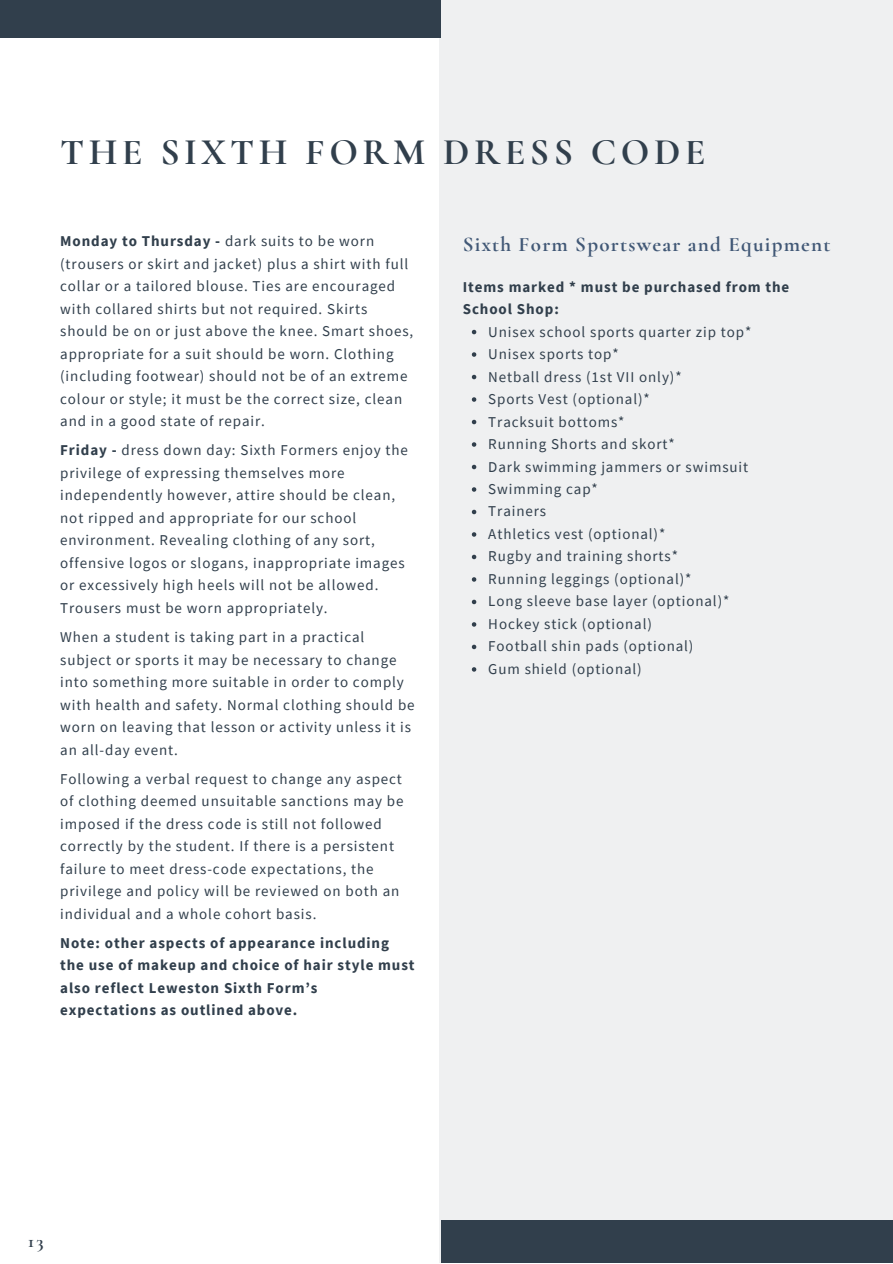
<style>
.page{position:relative;width:893px;height:1264px;background:#fff}
.page>*{position:absolute;margin:0;border:0;box-sizing:border-box;transform-origin:0 0}
.t1{font:700 37.5px "Cormorant Garamond";letter-spacing:.12em;color:#313f4c}
.t2{font:700 21px "Cormorant Garamond";letter-spacing:.06em;color:#415876}
.t3{font:700 18px "Cormorant Garamond";color:#313f4c}
.t4{font:15px/22.5px "Source Sans Pro";letter-spacing:.06em;color:#313f4c}
.t5{font:700 15px/22.5px "Source Sans Pro";letter-spacing:.06em;color:#313f4c}
.s1{font-weight:400}
.s2{font-weight:700}
</style>
<div class="page">
<div style="left:0;top:0;width:440px;height:38px;background:#313f4c"></div>
<div style="left:439px;top:0;width:453px;height:1262px;background:#eff0f1"></div>
<div style="left:440px;top:1220px;width:452px;height:42px;background:#313f4c"></div>
<svg style="left:472px;top:330px;width:4px;height:4px"></svg>
<svg style="left:472px;top:352px;width:4px;height:5px"></svg>
<svg style="left:472px;top:375px;width:4px;height:4px"></svg>
<svg style="left:472px;top:397px;width:4px;height:5px"></svg>
<svg style="left:472px;top:420px;width:4px;height:4px"></svg>
<svg style="left:472px;top:442px;width:4px;height:5px"></svg>
<svg style="left:472px;top:465px;width:4px;height:4px"></svg>
<svg style="left:472px;top:487px;width:4px;height:5px"></svg>
<svg style="left:472px;top:509px;width:4px;height:5px"></svg>
<svg style="left:472px;top:532px;width:4px;height:4px"></svg>
<svg style="left:472px;top:554px;width:4px;height:5px"></svg>
<svg style="left:472px;top:577px;width:4px;height:4px"></svg>
<svg style="left:472px;top:599px;width:4px;height:5px"></svg>
<svg style="left:472px;top:622px;width:4px;height:4px"></svg>
<svg style="left:472px;top:644px;width:4px;height:5px"></svg>
<svg style="left:472px;top:667px;width:4px;height:4px"></svg>
<p class="t1" style="left:60px;top:129px;width:647px">THE SIXTH FORM DRESS CODE</p>
<p class="t5" style="left:60px;top:230px;width:315px">Monday to Thursday - <span class="s1">dark suits to be worn</span></p>
<p class="t4" style="left:60px;top:252px;width:354px">(trousers or skirt and jacket) plus a shirt with full collar or a tailored blouse. Ties are encouraged with collared shirts but not required. Skirts should be on or just above the knee. Smart shoes, appropriate for a suit should be worn. Clothing (including footwear) should not be of an extreme colour or style; it must be the correct size, clean and in a good state of repair.</p>
<p class="t4" style="left:60px;top:439px;width:349px"><span class="s2">Friday -</span> dress down day: Sixth Formers enjoy the privilege of expressing themselves more independently however, attire should be clean, not ripped and appropriate for our school environment. Revealing clothing of any sort, offensive logos or slogans, inappropriate images or excessively high heels will not be allowed.<br>Trousers must be worn appropriately.</p>
<p class="t4" style="left:60px;top:625px;width:356px">When a student is taking part in a practical subject or sports it may be necessary to change into something more suitable in order to comply with health and safety. Normal clothing should be worn on leaving that lesson or activity unless it is an all-day event.</p>
<p class="t4" style="left:60px;top:767px;width:345px">Following a verbal request to change any aspect of clothing deemed unsuitable sanctions may be imposed if the dress code is still not followed correctly by the student. If there is a persistent failure to meet dress-code expectations, the privilege and policy will be reviewed on both an individual and a whole cohort basis.</p>
<p class="t5" style="left:60px;top:931px;width:356px">Note: other aspects of appearance including the use of makeup and choice of hair style must also reflect Leweston Sixth Form’s expectations as outlined above.</p>
<p class="t2" style="left:463px;top:232px;width:369px">Sixth Form Sportswear and Equipment</p>
<p class="t5" style="left:463px;top:275px;width:328px">Items marked * must be purchased from the<br>School Shop:</p>
<p class="t4" style="left:488px;top:320px;width:264px">Unisex school sports quarter zip top*</p>
<p class="t4" style="left:488px;top:342px;width:132px">Unisex sports top*</p>
<p class="t4" style="left:488px;top:365px;width:195px">Netball dress (1st VII only)*</p>
<p class="t4" style="left:488px;top:387px;width:163px">Sports Vest (optional)*</p>
<p class="t4" style="left:488px;top:410px;width:138px">Tracksuit bottoms*</p>
<p class="t4" style="left:488px;top:432px;width:188px">Running Shorts and skort*</p>
<p class="t4" style="left:488px;top:455px;width:261px">Dark swimming jammers or swimsuit</p>
<p class="t4" style="left:488px;top:477px;width:111px">Swimming cap*</p>
<p class="t4" style="left:488px;top:500px;width:59px">Trainers</p>
<p class="t4" style="left:488px;top:522px;width:178px">Athletics vest (optional)*</p>
<p class="t4" style="left:488px;top:545px;width:191px">Rugby and training shorts*</p>
<p class="t4" style="left:488px;top:567px;width:205px">Running leggings (optional)*</p>
<p class="t4" style="left:488px;top:590px;width:242px">Long sleeve base layer (optional)*</p>
<p class="t4" style="left:488px;top:612px;width:165px">Hockey stick (optional)</p>
<p class="t4" style="left:488px;top:635px;width:207px">Football shin pads (optional)</p>
<p class="t4" style="left:488px;top:657px;width:155px">Gum shield (optional)</p>
<p class="t3" style="left:28px;top:1230px;width:17px">13</p>
</div>
